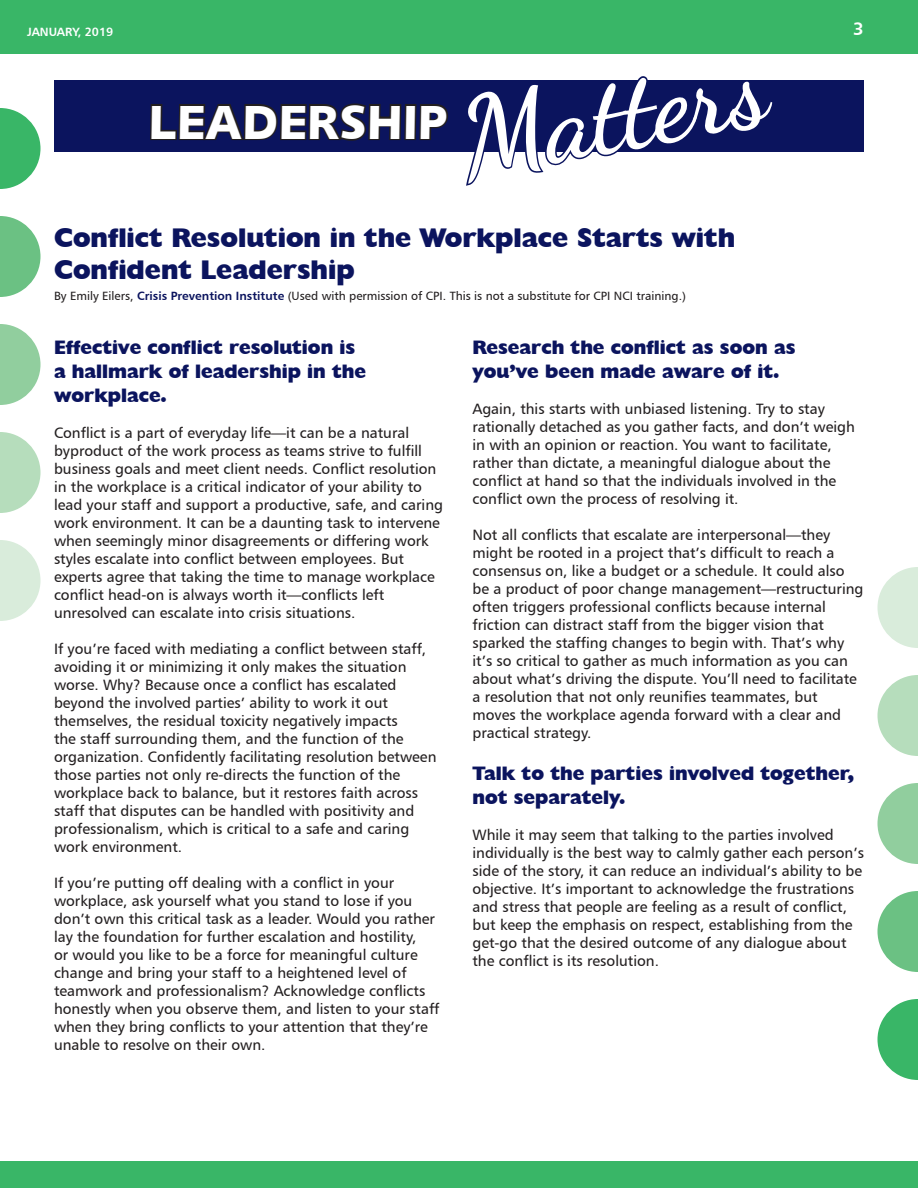
<style>
.page{position:relative;width:918px;height:1188px;background:#fff}
.page>*{position:absolute;margin:0;border:0;box-sizing:border-box;transform-origin:0 0}
.t1{font:700 108px "Dancing Script";color:#fff}
.t2{font:48px "Humanist 531 BT Black A";color:#fff}
.t3{font:800 27px/32.4px "Humanist 521 BT";color:#0b145e}
.t4{font:800 19.5px/24px "Humanist 521 BT";color:#0b145e}
.t5{font:18px "Humanist 777 BT Bold B";color:#fff}
.t6{font:15px/18px "Humanist 777 BT Roman B";color:#231f20}
.t7{font:12px "Humanist 777 BT Roman B";color:#231f20}
.t8{font:12px "Humanist 777 BT Bold B";color:#fff}
.s1{font-family:"Humanist 777 BT Bold B";color:#0b145e}
</style>
<div class="page">
<div style="left:0;top:0;width:918px;height:54px;background:#39b667"></div>
<div style="left:0;top:1161px;width:918px;height:27px;background:#39b667"></div>
<svg style="left:0;top:108px;width:40px;height:81px"></svg>
<svg style="left:0;top:216px;width:40px;height:81px"></svg>
<svg style="left:0;top:324px;width:40px;height:81px"></svg>
<svg style="left:0;top:432px;width:40px;height:81px"></svg>
<svg style="left:0;top:540px;width:40px;height:81px"></svg>
<svg style="left:878px;top:999px;width:40px;height:81px"></svg>
<svg style="left:878px;top:891px;width:40px;height:81px"></svg>
<svg style="left:878px;top:783px;width:40px;height:81px"></svg>
<svg style="left:878px;top:675px;width:40px;height:81px"></svg>
<svg style="left:878px;top:567px;width:40px;height:81px"></svg>
<div style="left:54px;top:81px;width:810px;height:71px;background:#0b145e"></div>
<svg style="left:150px;top:103px;width:298px;height:38px"></svg>
<svg style="left:464px;top:76px;width:312px;height:110px"></svg>
<p class="t8" style="left:27px;top:24px;width:88px">JANUARY, 2019</p>
<p class="t5" style="left:853px;top:18px;width:12px">3</p>
<h1 class="t1" style="left:449px;top:73px;width:310px;rotate:-10deg">Matters</h1>
<h2 class="t2" style="left:148px;top:92px;width:301px">LEADERSHIP</h2>
<h3 class="t3" style="left:54px;top:221px;width:683px">Conflict Resolution in the Workplace Starts with<br>Confident Leadership</h3>
<p class="t7" style="left:54px;top:289px;width:634px">By Emily Eilers, <span class="s1">Crisis Prevention Institute</span> (Used with permission of CPI. This is not a substitute for CPI NCI training.)</p>
<h3 class="t4" style="left:54px;top:335px;width:314px">Effective conflict resolution is a hallmark of leadership in the workplace.</h3>
<p class="t6" style="left:54px;top:423px;width:391px">Conflict is a part of everyday life—it can be a natural byproduct of the work process as teams strive to fulfill business goals and meet client needs. Conflict resolution in the workplace is a critical indicator of your ability to lead your staff and support a productive, safe, and caring work environment. It can be a daunting task to intervene when seemingly minor disagreements or differing work styles escalate into conflict between employees. But experts agree that taking the time to manage workplace conflict head-on is always worth it—conflicts left unresolved can escalate into crisis situations.</p>
<p class="t6" style="left:54px;top:639px;width:384px">If you’re faced with mediating a conflict between staff, avoiding it or minimizing it only makes the situation worse. Why? Because once a conflict has escalated beyond the involved parties’ ability to work it out themselves, the residual toxicity negatively impacts<br>the staff surrounding them, and the function of the organization. Confidently facilitating resolution between those parties not only re-directs the function of the workplace back to balance, but it restores faith across staff that disputes can be handled with positivity and professionalism, which is critical to a safe and caring work environment.</p>
<p class="t6" style="left:54px;top:873px;width:387px">If you’re putting off dealing with a conflict in your workplace, ask yourself what you stand to lose if you don’t own this critical task as a leader. Would you rather lay the foundation for further escalation and hostility,<br>or would you like to be a force for meaningful culture change and bring your staff to a heightened level of teamwork and professionalism? Acknowledge conflicts honestly when you observe them, and listen to your staff when they bring conflicts to your attention that they’re unable to resolve on their own.</p>
<h3 class="t4" style="left:472px;top:335px;width:325px">Research the conflict as soon as you’ve been made aware of it.</h3>
<p class="t6" style="left:472px;top:399px;width:384px">Again, this starts with unbiased listening. Try to stay rationally detached as you gather facts, and don’t weigh in with an opinion or reaction. You want to facilitate, rather than dictate, a meaningful dialogue about the conflict at hand so that the individuals involved in the conflict own the process of resolving it.</p>
<p class="t6" style="left:472px;top:525px;width:392px">Not all conflicts that escalate are interpersonal—they might be rooted in a project that’s difficult to reach a consensus on, like a budget or a schedule. It could also be a product of poor change management—restructuring often triggers professional conflicts because internal friction can distract staff from the bigger vision that sparked the staffing changes to begin with. That’s why it’s so critical to gather as much information as you can about what’s driving the dispute. You’ll need to facilitate a resolution that not only reunifies teammates, but moves the workplace agenda forward with a clear and practical strategy.</p>
<h3 class="t4" style="left:472px;top:761px;width:383px">Talk to the parties involved together, not separately.</h3>
<p class="t6" style="left:472px;top:825px;width:393px">While it may seem that talking to the parties involved individually is the best way to calmly gather each person’s side of the story, it can reduce an individual’s ability to be objective. It’s important to acknowledge the frustrations and stress that people are feeling as a result of conflict, but keep the emphasis on respect, establishing from the get-go that the desired outcome of any dialogue about the conflict is its resolution.</p>
</div>
